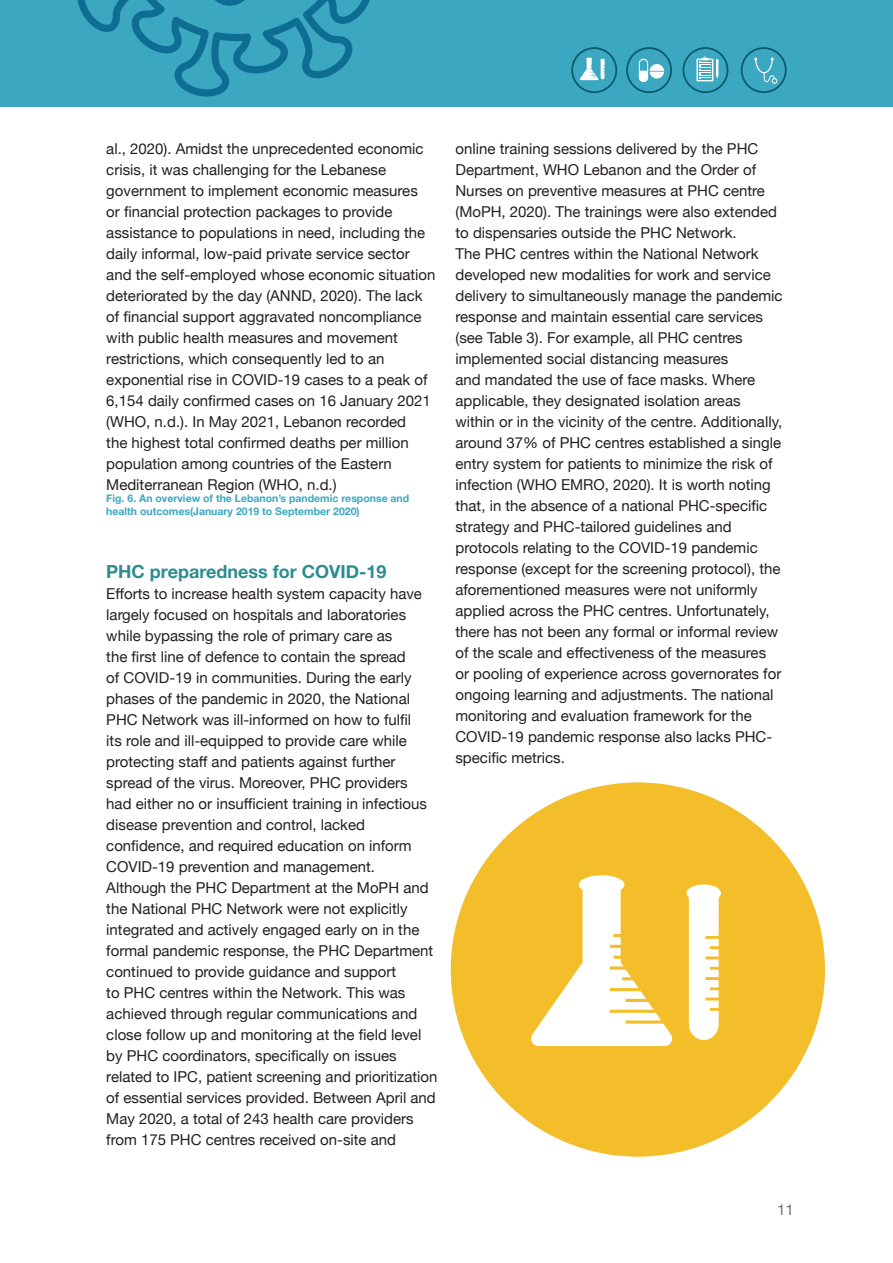
<style>
.page{position:relative;width:893px;height:1263px;background:#fff}
.page>*{position:absolute;margin:0;border:0;box-sizing:border-box;transform-origin:0 0}
.t1{font:700 18px "Helvetica Neue";color:#2c8c91}
.t2{font:15px/21px "Helvetica Neue";color:#231f20}
.t3{font:15px "Helvetica Neue";color:#6c6d70}
.t4{font:700 10.5px/12.6px "Helvetica Neue";color:#3ca7c1}
</style>
<div class="page">
<div style="left:0;top:0;width:893px;height:106px;background:#3ca7c1"></div>
<svg style="left:77px;top:0;width:293px;height:97px"></svg>
<div style="left:741px;top:47px;width:46px;height:46px;border:2px solid #2c8c91;border-radius:50%"></div>
<div style="left:682px;top:47px;width:46px;height:46px;border:2px solid #2c8c91;border-radius:50%"></div>
<div style="left:626px;top:47px;width:46px;height:46px;border:2px solid #2c8c91;border-radius:50%"></div>
<div style="left:571px;top:47px;width:46px;height:46px;border:2px solid #2c8c91;border-radius:50%"></div>
<div style="left:451px;top:782px;width:374px;height:375px;background:#f3be29;border-radius:50%"></div>
<svg style="left:531px;top:875px;width:142px;height:171px"></svg>
<svg style="left:686px;top:884px;width:35px;height:156px"></svg>
<svg style="left:639px;top:59px;width:25px;height:23px"></svg>
<svg style="left:696px;top:56px;width:22px;height:25px"></svg>
<svg style="left:754px;top:58px;width:23px;height:26px"></svg>
<svg style="left:579px;top:58px;width:26px;height:22px"></svg>
<p class="t2" style="left:106px;top:139px;width:331px">al., 2020). Amidst the unprecedented economic crisis, it was challenging for the Lebanese government to implement economic measures<br>or financial protection packages to provide assistance to populations in need, including the daily informal, low-paid private service sector and the self-employed whose economic situation deteriorated by the day (ANND, 2020). The lack of financial support aggravated noncompliance with public health measures and movement restrictions, which consequently led to an exponential rise in COVID-19 cases to a peak of 6,154 daily confirmed cases on 16 January 2021 (WHO, n.d.). In May 2021, Lebanon recorded<br>the highest total confirmed deaths per million population among countries of the Eastern Mediterranean Region (WHO, n.d.)</p>
<p class="t4" style="left:106px;top:492px;width:304px">Fig. 6. An overview of the Lebanon’s pandemic response and health outcomes(January 2019 to September 2020)</p>
<p class="t1" style="left:106px;top:558px;width:282px">PHC preparedness for COVID-19</p>
<p class="t2" style="left:106px;top:584px;width:333px">Efforts to increase health system capacity have largely focused on hospitals and laboratories while bypassing the role of primary care as<br>the first line of defence to contain the spread<br>of COVID-19 in communities. During the early phases of the pandemic in 2020, the National PHC Network was ill-informed on how to fulfil<br>its role and ill-equipped to provide care while protecting staff and patients against further spread of the virus. Moreover, PHC providers<br>had either no or insufficient training in infectious disease prevention and control, lacked confidence, and required education on inform COVID-19 prevention and management.<br>Although the PHC Department at the MoPH and the National PHC Network were not explicitly integrated and actively engaged early on in the formal pandemic response, the PHC Department continued to provide guidance and support<br>to PHC centres within the Network. This was achieved through regular communications and close follow up and monitoring at the field level by PHC coordinators, specifically on issues related to IPC, patient screening and prioritization of essential services provided. Between April and May 2020, a total of 243 health care providers from 175 PHC centres received on-site and</p>
<p class="t2" style="left:455px;top:139px;width:329px">online training sessions delivered by the PHC Department, WHO Lebanon and the Order of Nurses on preventive measures at PHC centre (MoPH, 2020). The trainings were also extended to dispensaries outside the PHC Network.<br>The PHC centres within the National Network developed new modalities for work and service delivery to simultaneously manage the pandemic response and maintain essential care services (see Table 3). For example, all PHC centres implemented social distancing measures<br>and mandated the use of face masks. Where applicable, they designated isolation areas within or in the vicinity of the centre. Additionally, around 37% of PHC centres established a single entry system for patients to minimize the risk of infection (WHO EMRO, 2020). It is worth noting that, in the absence of a national PHC-specific strategy and PHC-tailored guidelines and protocols relating to the COVID-19 pandemic response (except for the screening protocol), the aforementioned measures were not uniformly applied across the PHC centres. Unfortunately, there has not been any formal or informal review of the scale and effectiveness of the measures or pooling of experience across governorates for ongoing learning and adjustments. The national monitoring and evaluation framework for the COVID-19 pandemic response also lacks PHC&shy;specific metrics.</p>
<p class="t3" style="left:777px;top:1198px;width:18px">11</p>
</div>
